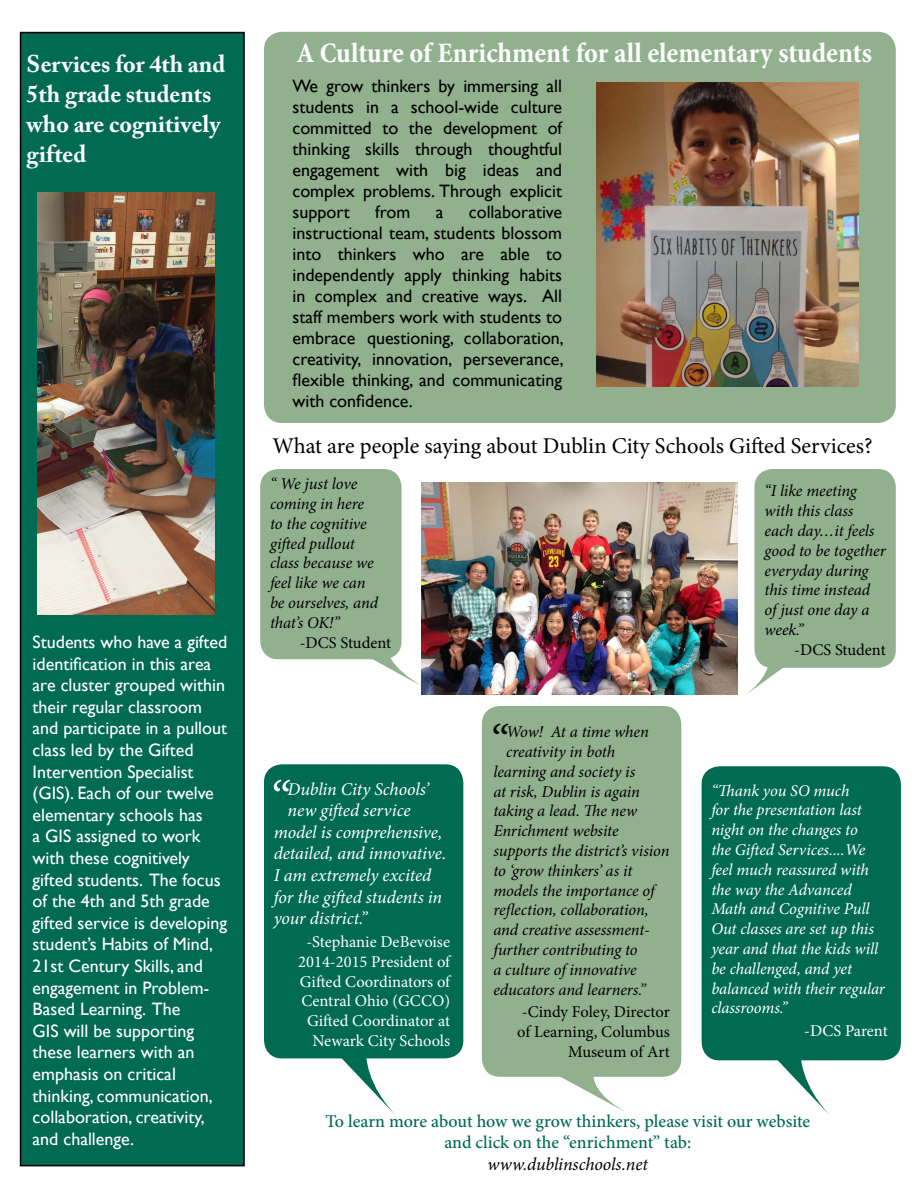
<style>
.page{position:relative;width:918px;height:1188px;background:#fff}
.page>*{position:absolute;margin:0;border:0;box-sizing:border-box;transform-origin:0 0}
.t1{font:italic 51.3px "Minion Pro";color:#fff}
.t2{font:italic 46.95px "Minion Pro";color:#000}
.t3{font:700 condensed 28.5px "Minion Pro";color:#fff}
.t4{font:700 24px/30px "Adobe Caslon Pro";color:#fff}
.t5{font:22.5px "Minion Pro";color:#000}
.t6{font:18px/21.6px "Gill Sans";color:#fff}
.t7{font:18px/21px "Gill Sans";color:#000;text-align:justify}
.t8{font:italic 18px "Minion Pro";letter-spacing:-.005em;color:#fff}
.t9{font:500 18px/21.6px "Minion Pro";letter-spacing:-.005em;color:#006a52;text-align:center}
.t10{font:italic 18px "Minion Pro";letter-spacing:-.005em;color:#000}
.t11{font:italic 16.5px/19.8px "Minion Pro";letter-spacing:-.01em;color:#000}
.t12{font:italic 16.5px/19.8px "Minion Pro";letter-spacing:-.01em;color:#fff}
.t13{font:16.5px/19.8px "Minion Pro";color:#fff;text-align:right}
.t14{font:16.5px/19.8px "Minion Pro";color:#000;text-align:right}
</style>
<div class="page">
<svg style="left:335px;top:1058px;width:63px;height:56px"></svg>
<svg style="left:747px;top:665px;width:36px;height:29px"></svg>
<svg style="left:345px;top:645px;width:76px;height:41px"></svg>
<div style="left:264px;top:32px;width:632px;height:391px;background:#91b18e;border-radius:18px"></div>
<div style="left:21px;top:33px;width:223px;height:1133px;background:#006a52"></div>
<div style="left:20px;top:32px;width:225px;height:1134px;border:2px solid #000"></div>
<img style="left:597px;top:82px;width:262px;height:304px">
<img style="left:38px;top:192px;width:176px;height:423px">
<img style="left:421px;top:482px;width:317px;height:212px">
<div style="left:260px;top:469px;width:142px;height:190px;background:#91b18e;border-radius:18px"></div>
<div style="left:754px;top:469px;width:142px;height:199px;background:#91b18e;border-radius:18px"></div>
<div style="left:264px;top:764px;width:199px;height:294px;background:#006a52;border-radius:18px"></div>
<svg style="left:561px;top:1077px;width:64px;height:35px"></svg>
<div style="left:482px;top:706px;width:199px;height:371px;background:#91b18e;border-radius:18px"></div>
<svg style="left:769px;top:1060px;width:63px;height:55px"></svg>
<div style="left:702px;top:766px;width:199px;height:294px;background:#006a52;border-radius:18px"></div>
<h3 class="t4" style="left:27px;top:48px;width:200px">Services for 4th and<br>5th grade students who are cognitively gifted</h3>
<h3 class="t3" style="left:296px;top:33px;width:577px">A Culture of Enrichment for all elementary students</h3>
<p class="t7" style="left:292px;top:75px;width:271px">We grow thinkers by immersing all students in a school-wide culture committed to the development of thinking skills through thoughtful engagement with big ideas and complex problems. Through explicit support</p>
<p class="t7" style="left:375px;top:201px;width:36px">from</p>
<p class="t7" style="left:436px;top:201px;width:9px">a</p>
<p class="t7" style="left:292px;top:201px;width:273px;text-indent:176px">collaborative instructional team, students blossom into thinkers who are able to independently apply thinking habits in complex and creative ways. All staff members work with students to embrace questioning, collaboration, creativity, innovation, perseverance, flexible thinking, and communicating with confidence.</p>
<p class="t6" style="left:33px;top:631px;width:196px">Students who have a gifted identification in this area are cluster grouped within their regular classroom and participate in a pullout class led by the Gifted<br>Intervention Specialist (GIS). Each of our twelve elementary schools has<br>a GIS assigned to work with these cognitively gifted students. The focus of the 4th and 5th grade gifted service is developing student’s Habits of Mind,<br>21st Century Skills, and engagement in Problem-<br>Based Learning. The<br>GIS will be supporting these learners with an emphasis on critical thinking, communication, collaboration, creativity, and challenge.</p>
<p class="t5" style="left:272px;top:431px;width:602px">What are people saying about Dublin City Schools Gifted Services?</p>
<p class="t11" style="left:270px;top:474px;width:110px">“ We just love coming in here to the cognitive gifted pullout class because we feel like we can be ourselves, and that’s OK!”</p>
<p class="t14" style="left:300px;top:633px;width:93px">-DCS Student</p>
<h1 class="t1" style="left:268px;top:765px;width:21px">“</h1>
<p class="t8" style="left:288px;top:777px;width:143px">Dublin City Schools’</p>
<p class="t8" style="left:288px;top:798px;width:124px">new gifted service</p>
<p class="t8" style="left:274px;top:820px;width:170px">model is comprehensive,</p>
<p class="t8" style="left:274px;top:841px;width:174px">detailed, and innovative.</p>
<p class="t8" style="left:274px;top:863px;width:159px">I am extremely excited</p>
<p class="t8" style="left:274px;top:885px;width:170px">for the gifted students in</p>
<p class="t8" style="left:274px;top:906px;width:95px">your district.”</p>
<p class="t13" style="left:298px;top:932px;width:153px">-Stephanie DeBevoise<br>2014-2015 President of<br>Gifted Coordinators of<br>Central Ohio (GCCO)<br>Gifted Coordinator at<br>Newark City Schools</p>
<h2 class="t2" style="left:488px;top:710px;width:20px">“</h2>
<p class="t11" style="left:506px;top:722px;width:144px">Wow! At a time when</p>
<p class="t11" style="left:506px;top:742px;width:111px">creativity in both</p>
<p class="t11" style="left:493px;top:762px;width:144px">learning and society is</p>
<p class="t11" style="left:493px;top:781px;width:148px">at risk, Dublin is again</p>
<p class="t11" style="left:493px;top:801px;width:145px">taking a lead. The new</p>
<p class="t11" style="left:493px;top:821px;width:127px">Enrichment website</p>
<p class="t11" style="left:493px;top:841px;width:178px">supports the district’s vision</p>
<p class="t11" style="left:493px;top:861px;width:141px">to ‘grow thinkers’ as it</p>
<p class="t11" style="left:493px;top:880px;width:163px">models the importance of</p>
<p class="t11" style="left:493px;top:900px;width:157px">reflection, collaboration,</p>
<p class="t11" style="left:493px;top:920px;width:158px">and creative assessment-</p>
<p class="t11" style="left:493px;top:940px;width:146px">further contributing to</p>
<p class="t11" style="left:493px;top:960px;width:145px">a culture of innovative</p>
<p class="t11" style="left:493px;top:979px;width:154px">educators and learners.”</p>
<p class="t14" style="left:517px;top:1002px;width:154px">-Cindy Foley, Director of Learning, Columbus<br>Museum of Art</p>
<p class="t11" style="left:765px;top:481px;width:123px">“I like meeting with this class each day…it feels good to be together everyday during this time instead of just one day a week.”</p>
<p class="t14" style="left:794px;top:640px;width:93px">-DCS Student</p>
<p class="t12" style="left:711px;top:780px;width:175px">“Thank you SO much<br>for the presentation last night on the changes to<br>the Gifted Services....We feel much reassured with the way the Advanced<br>Math and Cognitive Pull<br>Out classes are set up this year and that the kids will be challenged, and yet balanced with their regular classrooms.”</p>
<p class="t13" style="left:804px;top:1021px;width:85px">-DCS Parent</p>
<p class="t9" style="left:325px;top:1110px;width:486px">To learn more about how we grow thinkers, please visit our website and click on the “enrichment” tab:</p>
<p class="t10" style="left:488px;top:1152px;width:162px">www.dublinschools.net</p>
</div>
